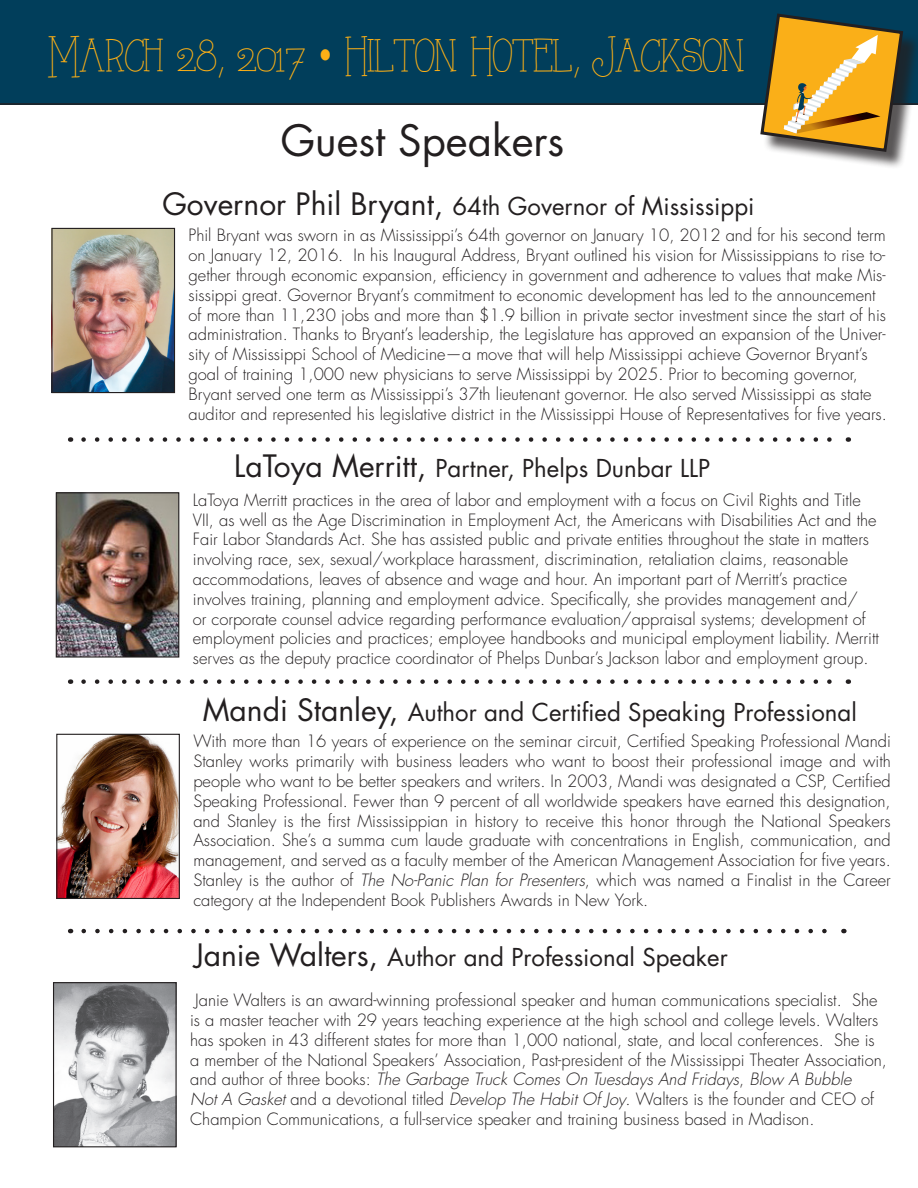
<style>
.page{position:relative;width:918px;height:1188px;background:#fff}
.page>*{position:absolute;margin:0;border:0;box-sizing:border-box;transform-origin:0 0}
.t1{font:45px "Always Here";color:#fdb016}
.t2{font:42px "Futura Std";color:#231f20}
.t3{font:24px "Futura Std";color:#231f20}
.t4{font:300 16.5px/19.8px "Futura Std";color:#231f20}
.s1{font-family:"Arial Narrow"}
.s2{font-size:30px}
.s3{font-style:italic}
</style>
<div class="page">
<div style="left:0;top:0;width:918px;height:105px;background:#013e5b"></div>
<img style="left:58px;top:494px;width:119px;height:162px">
<div style="left:56px;top:492px;width:123px;height:166px;border:1px solid #231f20"></div>
<div style="left:763px;top:16px;width:155px;height:154px;background:#231f20;opacity:.75"></div>
<svg style="left:759px;top:12px;width:146px;height:142px;background:#b7933f"></svg>
<img style="left:58px;top:736px;width:120px;height:161px">
<div style="left:56px;top:734px;width:124px;height:165px;border:1px solid #231f20"></div>
<img style="left:55px;top:984px;width:120px;height:161px">
<div style="left:53px;top:982px;width:124px;height:165px;border:1px solid #231f20"></div>
<svg style="left:84px;top:929px;width:743px;height:4px"></svg>
<svg style="left:84px;top:679px;width:748px;height:5px"></svg>
<img style="left:53px;top:230px;width:120px;height:161px">
<div style="left:51px;top:228px;width:124px;height:165px;border:1px solid #231f20"></div>
<svg style="left:84px;top:437px;width:748px;height:5px"></svg>
<p class="t1" style="left:49px;top:34px;width:696px">March 28, 2017 <span class="s1">•</span> Hilton Hotel, Jackson</p>
<p class="t2" style="left:281px;top:114px;width:285px">Guest Speakers</p>
<p class="t3" style="left:162px;top:191px;width:594px"><span class="s2">Governor Phil Bryant,</span> 64th Governor of Mississippi</p>
<p class="t4" style="left:189px;top:226px;width:700px">Phil Bryant was sworn in as Mississippi’s 64th governor on January 10, 2012 and for his second term on January 12, 2016. In his Inaugural Address, Bryant outlined his vision for Mississippians to rise to&shy;gether through economic expansion, efficiency in government and adherence to values that make Mis&shy;sissippi great. Governor Bryant’s commitment to economic development has led to the announcement of more than 11,230 jobs and more than $1.9 billion in private sector investment since the start of his administration. Thanks to Bryant’s leadership, the Legislature has approved an expansion of the Univer&shy;sity of Mississippi School of Medicine—a move that will help Mississippi achieve Governor Bryant’s goal of training 1,000 new physicians to serve Mississippi by 2025. Prior to becoming governor, Bryant served one term as Mississippi’s 37th lieutenant governor. He also served Mississippi as state auditor and represented his legislative district in the Mississippi House of Representatives for five years.</p>
<p class="t3" style="left:234px;top:452px;width:477px"><span class="s2">LaToya Merritt,</span> Partner, Phelps Dunbar LLP</p>
<p class="t4" style="left:193px;top:490px;width:688px">LaToya Merritt practices in the area of labor and employment with a focus on Civil Rights and Title VII, as well as the Age Discrimination in Employment Act, the Americans with Disabilities Act and the Fair Labor Standards Act. She has assisted public and private entities throughout the state in matters involving race, sex, sexual/workplace harassment, discrimination, retaliation claims, reasonable accommodations, leaves of absence and wage and hour. An important part of Merritt’s practice involves training, planning and employment advice. Specifically, she provides management and/<br>or corporate counsel advice regarding performance evaluation/appraisal systems; development of employment policies and practices; employee handbooks and municipal employment liability. Merritt serves as the deputy practice coordinator of Phelps Dunbar’s Jackson labor and employment group.</p>
<p class="t3" style="left:203px;top:696px;width:656px"><span class="s2">Mandi Stanley,</span> Author and Certified Speaking Professional</p>
<p class="t4" style="left:193px;top:732px;width:699px;text-align:justify">With more than 16 years of experience on the seminar circuit, Certified Speaking Professional Mandi Stanley works primarily with business leaders who want to boost their professional image and with people who want to be better speakers and writers. In 2003, Mandi was designated a CSP, Certified Speaking Professional. Fewer than 9 percent of all worldwide speakers have earned this designation, and Stanley is the first Mississippian in history to receive this honor through the National Speakers Association. She’s a summa cum laude graduate with concentrations in English, communication, and management, and served as a faculty member of the American Management Association for five years.<br>Stanley is the author of <span class="s3">The No-Panic Plan for Presenters</span>, which was named a Finalist in the Career category at the Independent Book Publishers Awards in New York.</p>
<p class="t3" style="left:194px;top:942px;width:535px"><span class="s2">Janie Walters,</span> Author and Professional Speaker</p>
<p class="t4" style="left:190px;top:991px;width:698px;text-indent:5px">Janie Walters is an award-winning professional speaker and human communications specialist. She is a master teacher with 29 years teaching experience at the high school and college levels. Walters has spoken in 43 different states for more than 1,000 national, state, and local conferences. She is a member of the National Speakers’ Association, Past-president of the Mississippi Theater Association, a n d a u t h o r o f t h r e e b o o ks : <span class="s3">The Garbage Truck Comes On Tuesdays And Fridays</span>, <span class="s3">Blow A Bubble Not A Gasket</span> and a devotional titled <span class="s3">Develop The Habit Of Joy</span>. Walters is the founder and CEO of Champion Communications, a full-service speaker and training business based in Madison.</p>
</div>
